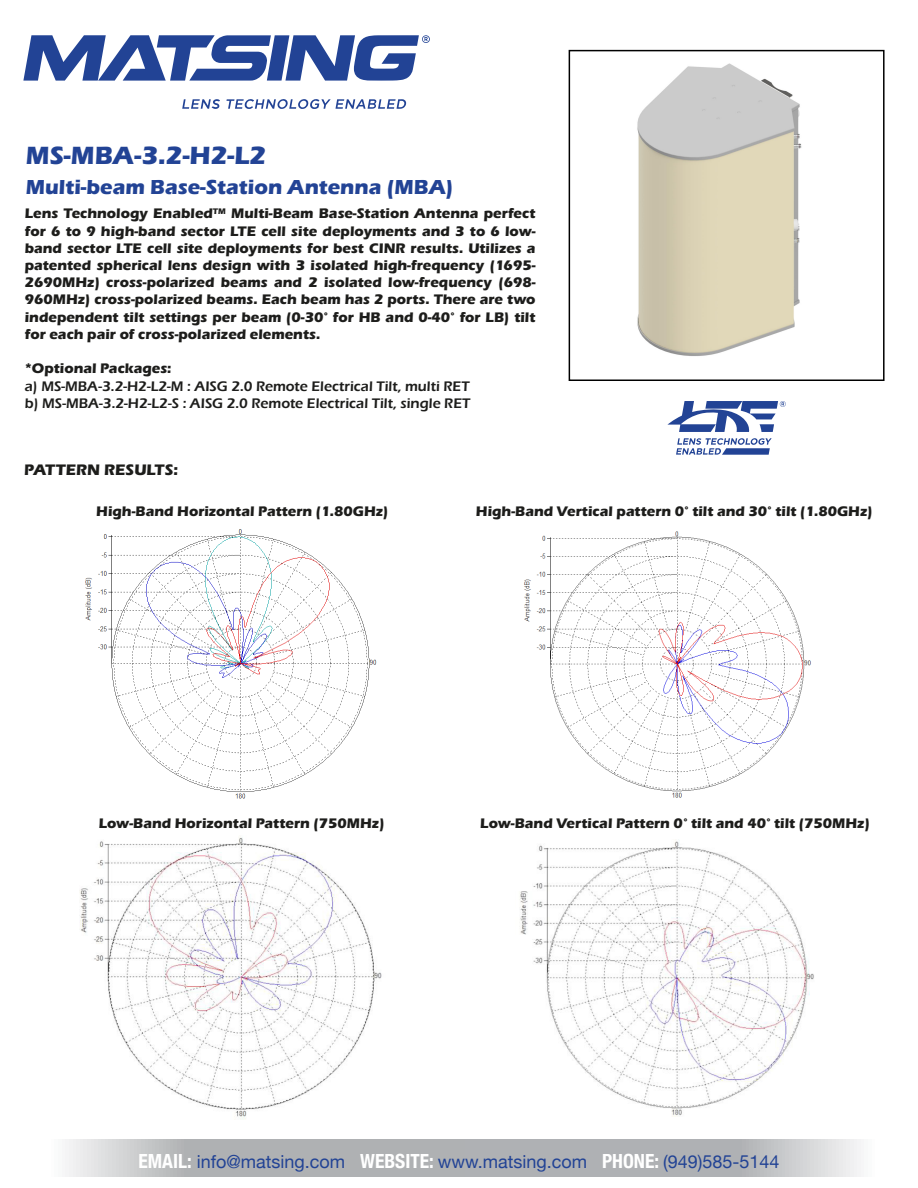
<style>
.page{position:relative;width:918px;height:1188px;background:#fff}
.page>*{position:absolute;margin:0;border:0;box-sizing:border-box;transform-origin:0 0}
.t1{font:700 25.8px "Marta";color:#224395}
.t2{font:700 21px "Marta";color:#224395}
.t3{font:18px "Helvetica Neue";color:#224395}
.t4{font:700 15.75px "Marta";color:#1d1d1b}
.t5{font:700 14.4px/17.2px "Marta";color:#1d1d1b;text-align:justify}
.t6{font:600 14.4px/17.2px "Marta";color:#1d1d1b}
.s1{font-weight:700;font-stretch:condensed;font-size:19.5px;color:#fff}
</style>
<div class="page">
<img style="left:85px;top:529px;width:292px;height:270px">
<img style="left:80px;top:837px;width:302px;height:283px">
<img style="left:524px;top:531px;width:287px;height:267px">
<img style="left:520px;top:841px;width:294px;height:276px">
<svg style="left:226px;top:99px;width:181px;height:10px"></svg>
<svg style="left:182px;top:99px;width:38px;height:10px"></svg>
<svg style="left:23px;top:35px;width:407px;height:46px"></svg>
<svg style="left:65px;top:1140px;width:796px;height:37px;background:#b9bbbd"></svg>
<div style="left:569px;top:50px;width:316px;height:331px;border:2px solid #000"></div>
<svg style="left:676px;top:438px;width:96px;height:17px"></svg>
<svg style="left:667px;top:401px;width:119px;height:31px"></svg>
<img style="left:637px;top:63px;width:165px;height:293px">
<h1 class="t1" style="left:26px;top:140px;width:242px">MS-MBA-3.2-H2-L2</h1>
<h2 class="t2" style="left:26px;top:175px;width:429px">Multi-beam Base-Station Antenna (MBA)</h2>
<p class="t5" style="left:25px;top:205px;width:512px">Lens Technology Enabled<sup>TM</sup> Multi-Beam Base-Station Antenna perfect for 6 to 9 high-band sector LTE cell site deployments and 3 to 6 low&shy;band sector LTE cell site deployments for best CINR results. Utilizes a patented spherical lens design with 3 isolated high-frequency (1695- 2690MHz) cross-polarized beams and 2 isolated low-frequency (698- 960MHz) cross-polarized beams. Each beam has 2 ports. There are two independent tilt settings per beam (0-30° for HB and 0-40° for LB) tilt for each pair of cross-polarized elements.</p>
<p class="t5" style="left:25px;top:360px;width:148px">*Optional Packages:</p>
<p class="t6" style="left:25px;top:377px;width:447px">a) MS-MBA-3.2-H2-L2-M : AISG 2.0 Remote Electrical Tilt, multi RET b) MS-MBA-3.2-H2-L2-S : AISG 2.0 Remote Electrical Tilt, single RET</p>
<p class="t4" style="left:24px;top:460px;width:155px">PATTERN RESULTS:</p>
<p class="t5" style="left:96px;top:502px;width:294px">High-Band Horizontal Pattern (1.80GHz)</p>
<p class="t5" style="left:476px;top:502px;width:399px">High-Band Vertical pattern 0° tilt and 30° tilt (1.80GHz)</p>
<p class="t5" style="left:99px;top:815px;width:287px">Low-Band Horizontal Pattern (750MHz)</p>
<p class="t5" style="left:480px;top:815px;width:391px">Low-Band Vertical Pattern 0° tilt and 40° tilt (750MHz)</p>
<p class="t3" style="left:138px;top:1148px;width:643px"><span class="s1">EMAIL:</span> info@matsing.com <span class="s1">WEBSITE:</span> www.matsing.com <span class="s1">PHONE:</span> (949)585-5144</p>
</div>
